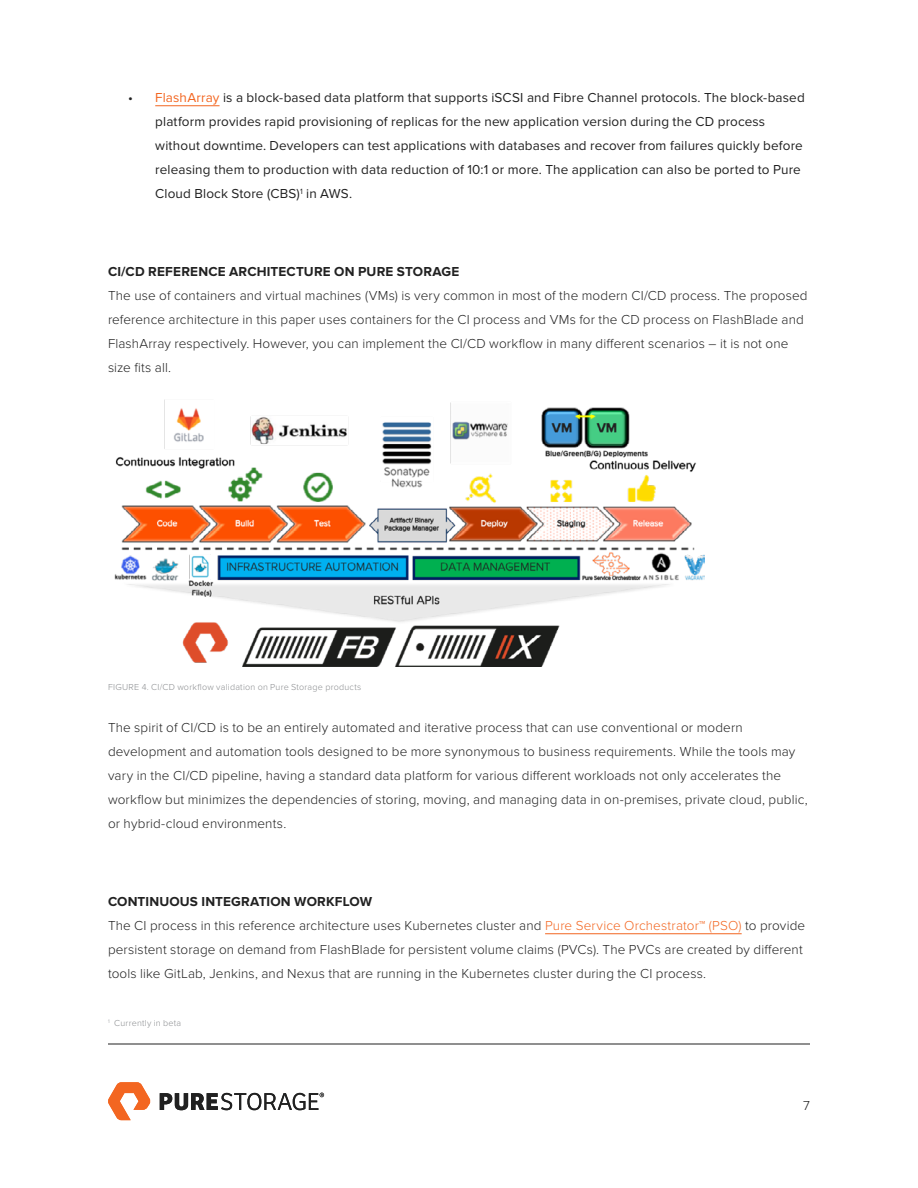
<style>
.page{position:relative;width:918px;height:1188px;background:#fff}
.page>*{position:absolute;margin:0;border:0;box-sizing:border-box;transform-origin:0 0}
.t1{font:300 13.5px/24px "Proxima Nova";letter-spacing:.01em;color:#212121}
.t2{font:13.5px/24px "Proxima Nova";letter-spacing:.01em;color:#212121}
.t3{font:700 13.5px "Proxima Nova";letter-spacing:.015em;color:#212121}
.t4{font:300 9px "Proxima Nova";letter-spacing:.025em;color:#8b8d90}
.s1{color:#f36621}
.s2{font-weight:700}
</style>
<div class="page">
<hr style="left:155px;top:105px;width:65px;height:1px;background:#f36621">
<hr style="left:545px;top:933px;width:197px;height:1px;background:#f36621">
<img style="left:114px;top:399px;width:590px;height:267px">
<svg style="left:108px;top:1082px;width:43px;height:38px"></svg>
<svg style="left:160px;top:1093px;width:164px;height:17px"></svg>
<hr style="left:108px;top:1044px;width:702px;height:1px;background:#212121">
<p class="t2" style="left:155px;top:86px;width:651px;text-indent:-27px">• <span class="s1">FlashArray</span> is a block-based data platform that supports iSCSI and Fibre Channel protocols. The block-based platform provides rapid provisioning of replicas for the new application version during the CD process without downtime. Developers can test applications with databases and recover from failures quickly before releasing them to production with data reduction of 10:1 or more. The application can also be ported to Pure Cloud Block Store (CBS)<sup>1</sup> in AWS.</p>
<p class="t3" style="left:108px;top:265px;width:353px">CI/CD REFERENCE ARCHITECTURE ON PURE STORAGE</p>
<p class="t1" style="left:108px;top:284px;width:701px">The use of containers and virtual machines (VMs) is very common in most of the modern CI/CD process. The proposed reference architecture in this paper uses containers for the CI process and VMs for the CD process on FlashBlade and FlashArray respectively. However, you can implement the CI/CD workflow in many different scenarios – it is not one size fits all.</p>
<p class="t4" style="left:108px;top:682px;width:255px">FIGURE 4. CI/CD workflow validation on Pure Storage products</p>
<p class="t1" style="left:108px;top:716px;width:701px">The spirit of CI/CD is to be an entirely automated and iterative process that can use conventional or modern development and automation tools designed to be more synonymous to business requirements. While the tools may vary in the CI/CD pipeline, having a standard data platform for various different workloads not only accelerates the workflow but minimizes the dependencies of storing, moving, and managing data in on-premises, private cloud, public, or hybrid-cloud environments.</p>
<p class="t1" style="left:108px;top:890px;width:699px"><span class="s2">CONTINUOUS INTEGRATION WORKFLOW<br></span>The CI process in this reference architecture uses Kubernetes cluster and <span class="s1">Pure Service Orchestrator™ (PSO)</span> to provide persistent storage on demand from FlashBlade for persistent volume claims (PVCs). The PVCs are created by different tools like GitLab, Jenkins, and Nexus that are running in the Kubernetes cluster during the CI process.</p>
<p class="t4" style="left:108px;top:1018px;width:75px"><sup>1</sup> Currently in beta</p>
<p class="t1" style="left:803px;top:1094px;width:8px">7</p>
</div>
